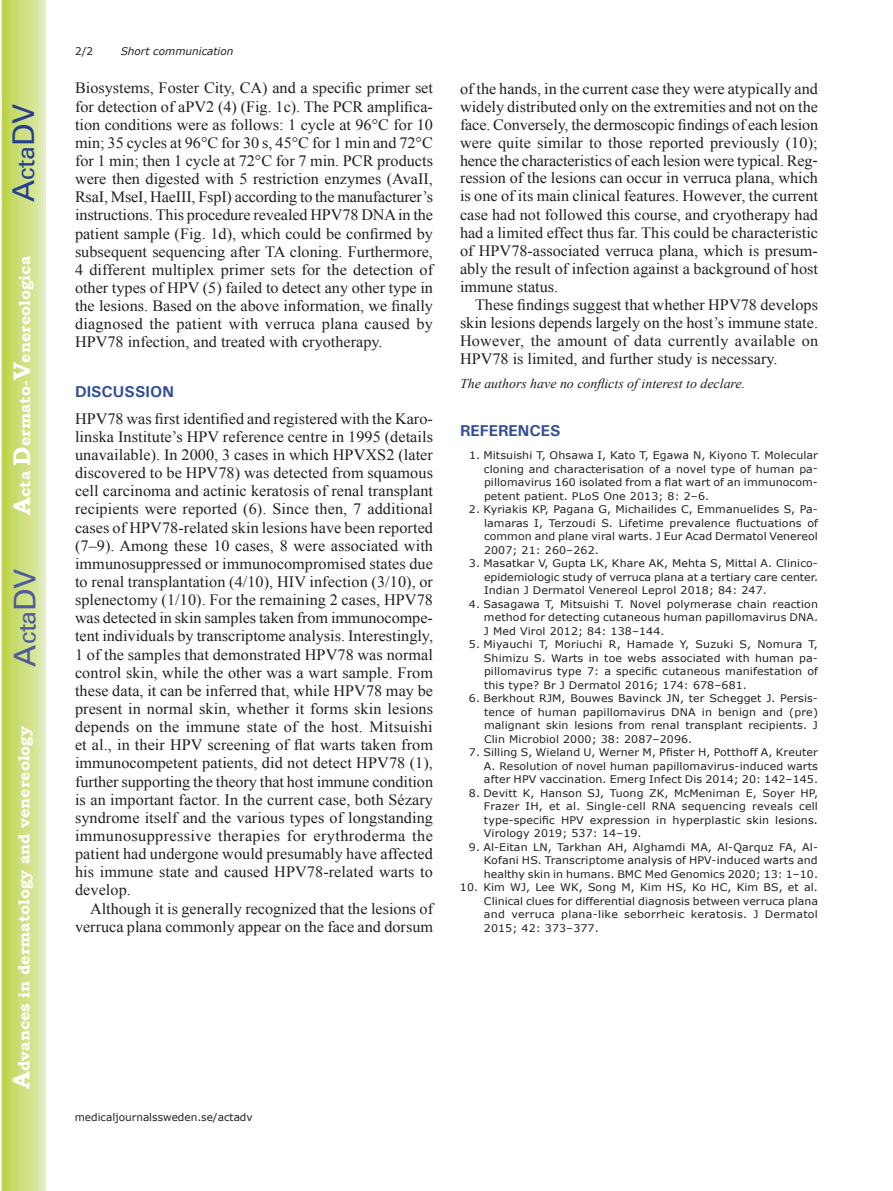
<style>
.page{position:relative;width:893px;height:1191px;background:#fff}
.page>*{position:absolute;margin:0;border:0;box-sizing:border-box;transform-origin:0 0}
.t1{font:30px "Univers";color:#4d5a9e}
.t2{font:30px "Univers";color:#253f8e}
.t3{font:15.75px/18.1px "Times New Roman";color:#231f20;text-align:justify}
.t4{font:700 15.75px "Bookman Old Style";color:#fff}
.t5{font:700 15.75px "Univers";color:#324f95}
.t6{font:italic 13.5px "Times New Roman";color:#231f20}
.t7{font:10.5px/13.5px "Verdana";letter-spacing:.01em;color:#231f20;text-align:justify;scale:1.05 1}
.t8{font:10.5px "Verdana";letter-spacing:.01em;color:#231f20}
.t9{font:italic 10.5px "Verdana";color:#231f20}
.s1{font-size:24px}
</style>
<div class="page">
<svg style="left:1px;top:0;width:45px;height:1191px;background:#cfe084"></svg>
<h1 class="t2" style="left:6px;top:202px;width:100px;rotate:-90deg">A<span class="s1">cta</span>DV</h1>
<p class="t4" style="left:15px;top:515px;width:260px;rotate:-90deg"><span class="s1">A</span>cta <span class="s1">D</span>ermato-<span class="s1">V</span>enereologica</p>
<h1 class="t1" style="left:7px;top:666px;width:100px;rotate:-90deg">A<span class="s1">cta</span>DV</h1>
<p class="t4" style="left:15px;top:1088px;width:364px;rotate:-90deg"><span class="s1">A</span>dvances in dermatology and venereology</p>
<p class="t8" style="left:75px;top:44px;width:20px">2/2</p>
<p class="t9" style="left:121px;top:44px;width:114px">Short communication</p>
<p class="t3" style="left:75px;top:79px;width:360px">Biosystems, Foster City, CA) and a specific primer set for detection of aPV2 (4) (Fig. 1c). The PCR amplifica&shy;tion conditions were as follows: 1 cycle at 96°C for 10 min; 35 cycles at 96°C for 30 s, 45°C for 1 min and 72°C for 1 min; then 1 cycle at 72°C for 7 min. PCR products were then digested with 5 restriction enzymes (AvaII, RsaI, MseI, HaeIII, FspI) according to the manufacturer’s instructions. This procedure revealed HPV78 DNA in the patient sample (Fig. 1d), which could be confirmed by subsequent sequencing after TA cloning. Furthermore, 4 different multiplex primer sets for the detection of other types of HPV (5) failed to detect any other type in the lesions. Based on the above information, we finally diagnosed the patient with verruca plana caused by HPV78 infection, and treated with cryotherapy.</p>
<p class="t5" style="left:75px;top:381px;width:100px">DISCUSSION</p>
<p class="t3" style="left:75px;top:409px;width:360px">HPV78 was first identified and registered with the Karo&shy;linska Institute’s HPV reference centre in 1995 (details unavailable). In 2000, 3 cases in which HPVXS2 (later discovered to be HPV78) was detected from squamous cell carcinoma and actinic keratosis of renal transplant recipients were reported (6). Since then, 7 additional cases of HPV78-related skin lesions have been reported (7–9). Among these 10 cases, 8 were associated with immunosuppressed or immunocompromised states due to renal transplantation (4/10), HIV infection (3/10), or splenectomy (1/10). For the remaining 2 cases, HPV78 was detected in skin samples taken from immunocompe&shy;tent individuals by transcriptome analysis. Interestingly, 1 of the samples that demonstrated HPV78 was normal control skin, while the other was a wart sample. From these data, it can be inferred that, while HPV78 may be present in normal skin, whether it forms skin lesions depends on the immune state of the host. Mitsuishi et al., in their HPV screening of flat warts taken from immunocompetent patients, did not detect HPV78 (1), further supporting the theory that host immune condition is an important factor. In the current case, both Sézary syndrome itself and the various types of longstanding immunosuppressive therapies for erythroderma the patient had undergone would presumably have affected his immune state and caused HPV78-related warts to develop.</p>
<p class="t3" style="left:75px;top:899px;width:360px;text-align:right">Although it is generally recognized that the lesions of verruca plana commonly appear on the face and dorsum</p>
<p class="t3" style="left:460px;top:79px;width:360px">of the hands, in the current case they were atypically and widely distributed only on the extremities and not on the face. Conversely, the dermoscopic findings of each lesion were quite similar to those reported previously (10); hence the characteristics of each lesion were typical. Reg&shy;ression of the lesions can occur in verruca plana, which is one of its main clinical features. However, the current case had not followed this course, and cryotherapy had had a limited effect thus far. This could be characteristic of HPV78-associated verruca plana, which is presum&shy;ably the result of infection against a background of host immune status.</p>
<p class="t3" style="left:460px;top:295px;width:360px;text-indent:15px">These findings suggest that whether HPV78 develops skin lesions depends largely on the host’s immune state.<br>However, the amount of data currently available on HPV78 is limited, and further study is necessary.</p>
<p class="t6" style="left:460px;top:374px;width:287px">The authors have no conflicts of interest to declare.</p>
<p class="t5" style="left:460px;top:421px;width:102px">REFERENCES</p>
<p class="t7" style="left:484px;top:448px;width:320px;text-indent:-15px">1. Mitsuishi T, Ohsawa I, Kato T, Egawa N, Kiyono T. Molecular cloning and characterisation of a novel type of human pa&shy;pillomavirus 160 isolated from a flat wart of an immunocom&shy;petent patient. PLoS One 2013; 8: 2–6.</p>
<p class="t7" style="left:484px;top:502px;width:320px;text-indent:-15px">2. Kyriakis KP, Pagana G, Michailides C, Emmanuelides S, Pa&shy;lamaras I, Terzoudi S. Lifetime prevalence fluctuations of common and plane viral warts. J Eur Acad Dermatol Venereol 2007; 21: 260–262.</p>
<p class="t7" style="left:484px;top:556px;width:320px;text-indent:-15px">3. Masatkar V, Gupta LK, Khare AK, Mehta S, Mittal A. Clinico&shy;epidemiologic study of verruca plana at a tertiary care center.<br>Indian J Dermatol Venereol Leprol 2018; 84: 247.</p>
<p class="t7" style="left:484px;top:597px;width:320px;text-indent:-15px">4. Sasagawa T, Mitsuishi T. Novel polymerase chain reaction method for detecting cutaneous human papillomavirus DNA.<br>J Med Virol 2012; 84: 138–144.</p>
<p class="t7" style="left:484px;top:637px;width:320px;text-indent:-15px">5. Miyauchi T, Moriuchi R, Hamade Y, Suzuki S, Nomura T, Shimizu S. Warts in toe webs associated with human pa&shy;pillomavirus type 7: a specific cutaneous manifestation of this type? Br J Dermatol 2016; 174: 678–681.</p>
<p class="t7" style="left:484px;top:691px;width:320px;text-indent:-15px">6. Berkhout RJM, Bouwes Bavinck JN, ter Schegget J. Persis&shy;tence of human papillomavirus DNA in benign and (pre) malignant skin lesions from renal transplant recipients. J Clin Microbiol 2000; 38: 2087–2096.</p>
<p class="t7" style="left:484px;top:745px;width:320px;text-indent:-15px">7. Silling S, Wieland U, Werner M, Pfister H, Potthoff A, Kreuter A. Resolution of novel human papillomavirus-induced warts after HPV vaccination. Emerg Infect Dis 2014; 20: 142–145.</p>
<p class="t7" style="left:484px;top:786px;width:320px;text-indent:-15px">8. Devitt K, Hanson SJ, Tuong ZK, McMeniman E, Soyer HP, Frazer IH, et al. Single-cell RNA sequencing reveals cell type-specific HPV expression in hyperplastic skin lesions.<br>Virology 2019; 537: 14–19.</p>
<p class="t7" style="left:484px;top:840px;width:320px;text-indent:-15px">9. Al-Eitan LN, Tarkhan AH, Alghamdi MA, Al-Qarquz FA, Al-Kofani HS. Transcriptome analysis of HPV-induced warts and healthy skin in humans. BMC Med Genomics 2020; 13: 1–10.</p>
<p class="t7" style="left:484px;top:880px;width:320px;text-indent:-24px">10. Kim WJ, Lee WK, Song M, Kim HS, Ko HC, Kim BS, et al.<br>Clinical clues for differential diagnosis between verruca plana and verruca plana-like seborrheic keratosis. J Dermatol 2015; 42: 373–377.</p>
<p class="t8" style="left:75px;top:1110px;width:180px">medicaljournalssweden.se/actadv</p>
</div>
